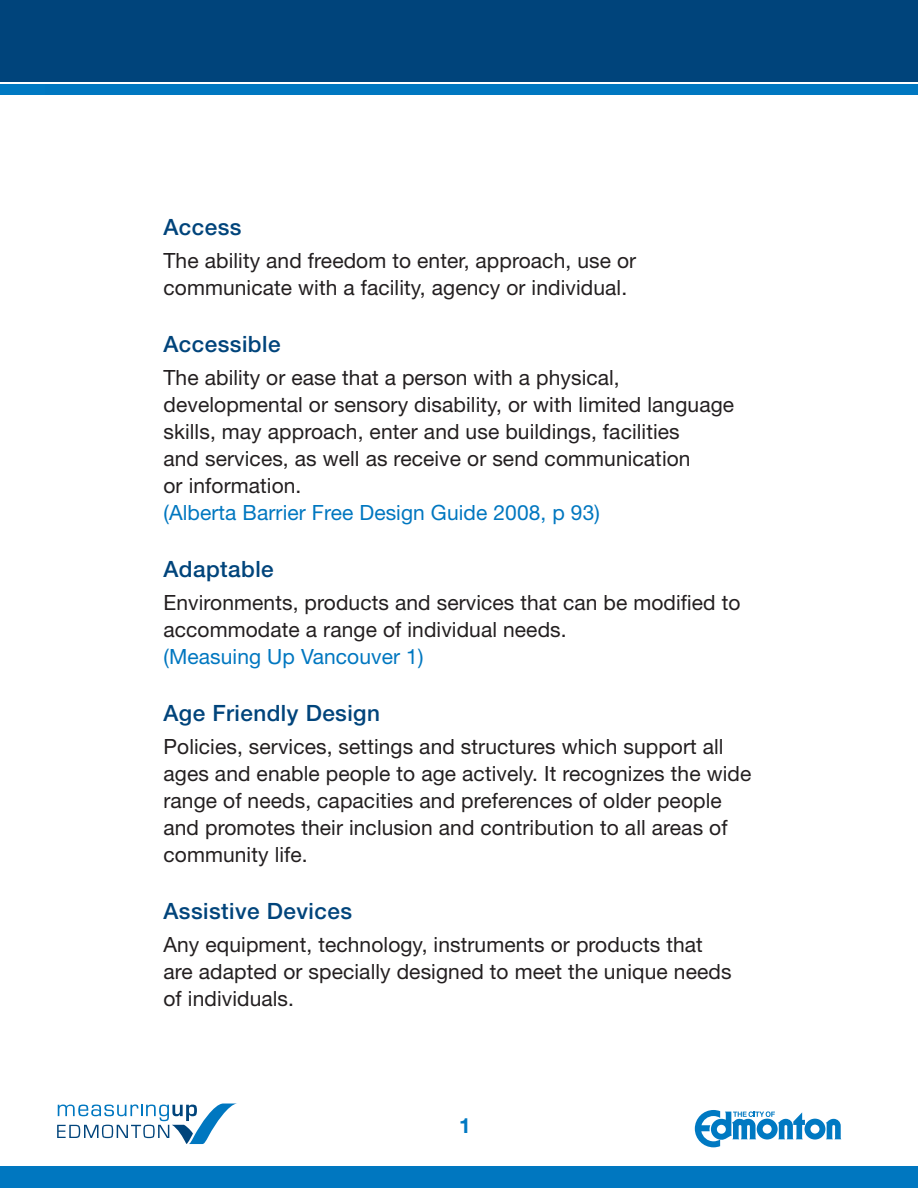
<style>
.page{position:relative;width:918px;height:1188px;background:#fff}
.page>*{position:absolute;margin:0;border:0;box-sizing:border-box;transform-origin:0 0}
.t1{font:500 22.5px "Helvetica Neue";letter-spacing:.02em;color:#00447b}
.t2{font:21px/27px "Helvetica Neue";letter-spacing:.005em;color:#231f20}
.t3{font:21px "Helvetica Neue";letter-spacing:.005em;color:#0077c0}
.t4{font:700 21px "Helvetica Neue";color:#0079c2}
</style>
<div class="page">
<svg style="left:695px;top:1110px;width:147px;height:37px"></svg>
<div style="left:0;top:0;width:918px;height:81px;background:#00447b"></div>
<div style="left:0;top:84px;width:918px;height:11px;background:#0077c0"></div>
<svg style="left:57px;top:1104px;width:178px;height:40px"></svg>
<div style="left:0;top:1166px;width:918px;height:22px;background:#0077c0"></div>
<p class="t1" style="left:163px;top:214px;width:80px">Access</p>
<p class="t2" style="left:163px;top:247px;width:474px">The ability and freedom to enter, approach, use or communicate with a facility, agency or individual.</p>
<p class="t1" style="left:163px;top:331px;width:119px">Accessible</p>
<p class="t2" style="left:163px;top:364px;width:572px">The ability or ease that a person with a physical, developmental or sensory disability, or with limited language skills, may approach, enter and use buildings, facilities<br>and services, as well as receive or send communication<br>or information.</p>
<p class="t3" style="left:163px;top:500px;width:438px">(Alberta Barrier Free Design Guide 2008, p 93)</p>
<p class="t1" style="left:163px;top:556px;width:112px">Adaptable</p>
<p class="t2" style="left:163px;top:589px;width:579px">Environments, products and services that can be modified to accommodate a range of individual needs.</p>
<p class="t3" style="left:163px;top:644px;width:262px">(Measuing Up Vancouver 1)</p>
<p class="t1" style="left:163px;top:700px;width:218px">Age Friendly Design</p>
<p class="t2" style="left:163px;top:733px;width:589px">Policies, services, settings and structures which support all ages and enable people to age actively. It recognizes the wide range of needs, capacities and preferences of older people and promotes their inclusion and contribution to all areas of community life.</p>
<p class="t1" style="left:163px;top:898px;width:190px">Assistive Devices</p>
<p class="t2" style="left:163px;top:931px;width:570px">Any equipment, technology, instruments or products that are adapted or specially designed to meet the unique needs of individuals.</p>
<p class="t4" style="left:459px;top:1113px;width:13px">1</p>
</div>
